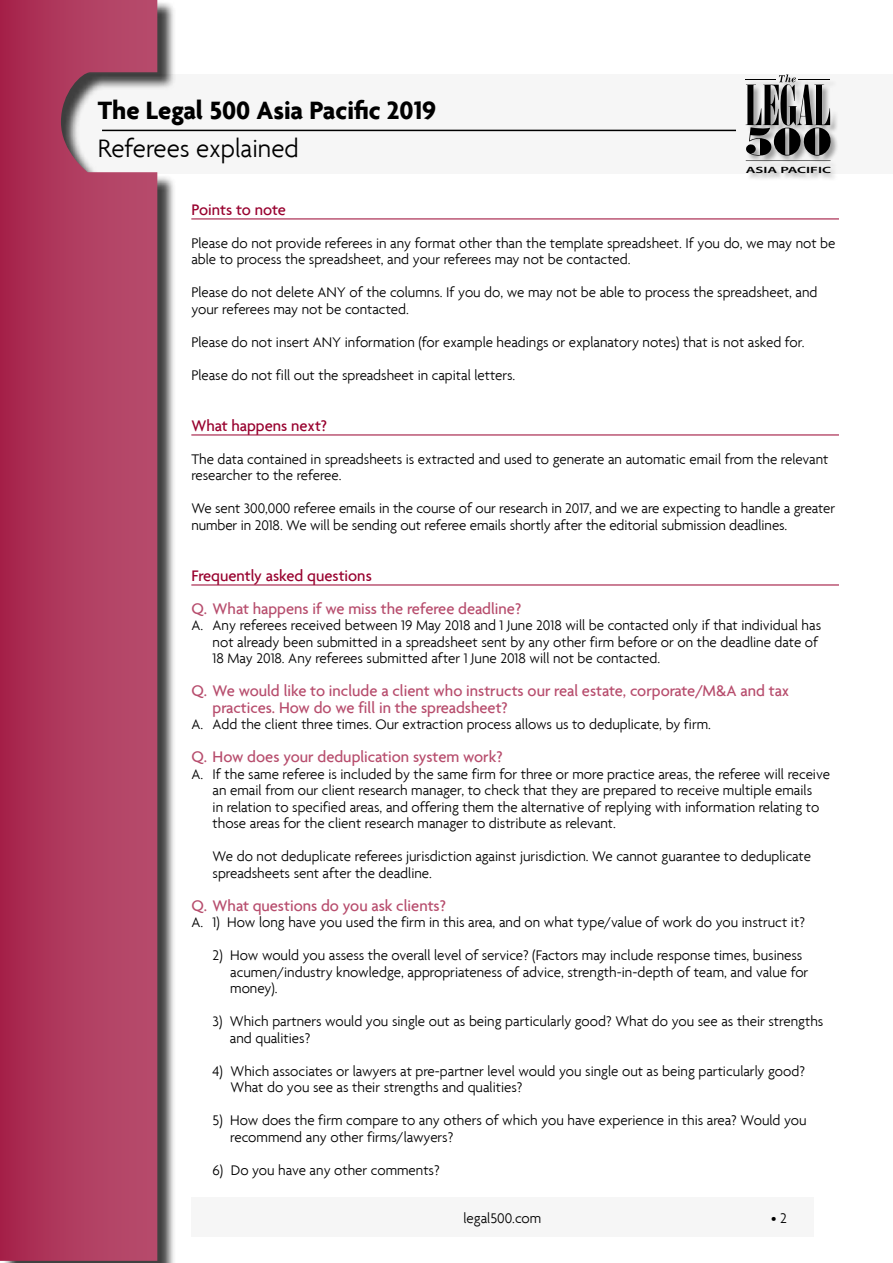
<style>
.page{position:relative;width:893px;height:1263px;background:#fff}
.page>*{position:absolute;margin:0;border:0;box-sizing:border-box;transform-origin:0 0}
.t1{font:700 27px "Agenda";color:#000}
.t2{font:300 27px "Agenda";color:#000}
.t3{font:500 16.5px/16.5px "Agenda";color:#b74d6d}
.t4{font:500 16.5px "Agenda";color:#98002e}
.t5{font:300 15px/16.5px "Agenda";color:#000}
.t6{font:600 9.15px "Myriad Pro";color:#000;scale:1.68 1}
</style>
<div class="page">
<div style="left:0;top:74px;width:893px;height:100px;background:#f6f6f6"></div>
<div style="left:746px;top:74px;width:93px;height:108px;background:#000;opacity:.35"></div>
<svg style="left:746px;top:74px;width:85px;height:83px"></svg>
<hr style="left:746px;top:80px;width:30px;height:1px;background:#000">
<hr style="left:798px;top:80px;width:32px;height:1px;background:#000">
<hr style="left:746px;top:160px;width:84px;height:1px;background:#000">
<hr style="left:102px;top:130px;width:634px;height:1px;background:#000">
<div style="left:2px;top:0;width:174px;height:1263px;background:#000;opacity:.75"></div>
<svg style="left:0;top:0;width:157px;height:1261px;background:#b04063"></svg>
<div style="left:191px;top:1197px;width:623px;height:40px;background:#f6f6f6"></div>
<hr style="left:191px;top:219px;width:648px;height:1px;background:#98002e">
<hr style="left:191px;top:435px;width:648px;height:1px;background:#98002e">
<hr style="left:191px;top:585px;width:648px;height:1px;background:#98002e">
<h1 class="t1" style="left:98px;top:94px;width:340px">The Legal 500 Asia Pacific 2019</h1>
<h1 class="t2" style="left:98px;top:132px;width:203px">Referees explained</h1>
<p class="t6" style="left:746px;top:164px;width:52px">ASIA PACIFIC</p>
<p class="t4" style="left:191px;top:199px;width:96px">Points to note</p>
<p class="t5" style="left:191px;top:234px;width:646px">Please do not provide referees in any format other than the template spreadsheet. If you do, we may not be able to process the spreadsheet, and your referees may not be contacted.</p>
<p class="t5" style="left:191px;top:284px;width:628px">Please do not delete ANY of the columns. If you do, we may not be able to process the spreadsheet, and your referees may not be contacted.</p>
<p class="t5" style="left:191px;top:333px;width:615px">Please do not insert ANY information (for example headings or explanatory notes) that is not asked for.</p>
<p class="t5" style="left:191px;top:366px;width:325px">Please do not fill out the spreadsheet in capital letters.</p>
<p class="t4" style="left:191px;top:415px;width:137px">What happens next?</p>
<p class="t5" style="left:191px;top:450px;width:639px">The data contained in spreadsheets is extracted and used to generate an automatic email from the relevant researcher to the referee.</p>
<p class="t5" style="left:191px;top:500px;width:645px">We sent 300,000 referee emails in the course of our research in 2017, and we are expecting to handle a greater number in 2018. We will be sending out referee emails shortly after the editorial submission deadlines.</p>
<p class="t4" style="left:191px;top:565px;width:182px">Frequently asked questions</p>
<p class="t3" style="left:191px;top:599px;width:331px">Q. What happens if we miss the referee deadline?</p>
<p class="t5" style="left:213px;top:617px;width:610px;text-indent:-21px">A. Any referees received between 19 May 2018 and 1 June 2018 will be contacted only if that individual has not already been submitted in a spreadsheet sent by any other firm before or on the deadline date of<br>18 May 2018. Any referees submitted after 1 June 2018 will not be contacted.</p>
<p class="t3" style="left:213px;top:682px;width:578px;text-indent:-21px">Q. We would like to include a client who instructs our real estate, corporate/M&amp;A and tax practices. How do we fill in the spreadsheet?</p>
<p class="t5" style="left:191px;top:716px;width:521px">A. Add the client three times. Our extraction process allows us to deduplicate, by firm.</p>
<p class="t3" style="left:191px;top:748px;width:313px">Q. How does your deduplication system work?</p>
<p class="t5" style="left:213px;top:765px;width:619px;text-indent:-21px">A. If the same referee is included by the same firm for three or more practice areas, the referee will receive an email from our client research manager, to check that they are prepared to receive multiple emails<br>in relation to specified areas, and offering them the alternative of replying with information relating to those areas for the client research manager to distribute as relevant.</p>
<p class="t5" style="left:213px;top:848px;width:600px">We do not deduplicate referees jurisdiction against jurisdiction. We cannot guarantee to deduplicate spreadsheets sent after the deadline.</p>
<p class="t3" style="left:191px;top:896px;width:256px">Q. What questions do you ask clients?</p>
<p class="t5" style="left:191px;top:914px;width:615px">A. 1) How long have you used the firm in this area, and on what type/value of work do you instruct it?</p>
<p class="t5" style="left:230px;top:947px;width:580px;text-indent:-18px">2) How would you assess the overall level of service? (Factors may include response times, business acumen/industry knowledge, appropriateness of advice, strength-in-depth of team, and value for money).</p>
<p class="t5" style="left:230px;top:1013px;width:595px;text-indent:-17px">3) Which partners would you single out as being particularly good? What do you see as their strengths and qualities?</p>
<p class="t5" style="left:231px;top:1062px;width:576px;text-indent:-18px">4) Which associates or lawyers at pre-partner level would you single out as being particularly good?<br>What do you see as their strengths and qualities?</p>
<p class="t5" style="left:230px;top:1112px;width:578px;text-indent:-18px">5) How does the firm compare to any others of which you have experience in this area? Would you recommend any other firms/lawyers?</p>
<p class="t5" style="left:213px;top:1161px;width:229px">6) Do you have any other comments?</p>
<p class="t5" style="left:464px;top:1209px;width:79px">legal500.com</p>
<p class="t5" style="left:771px;top:1209px;width:17px">• 2</p>
</div>
